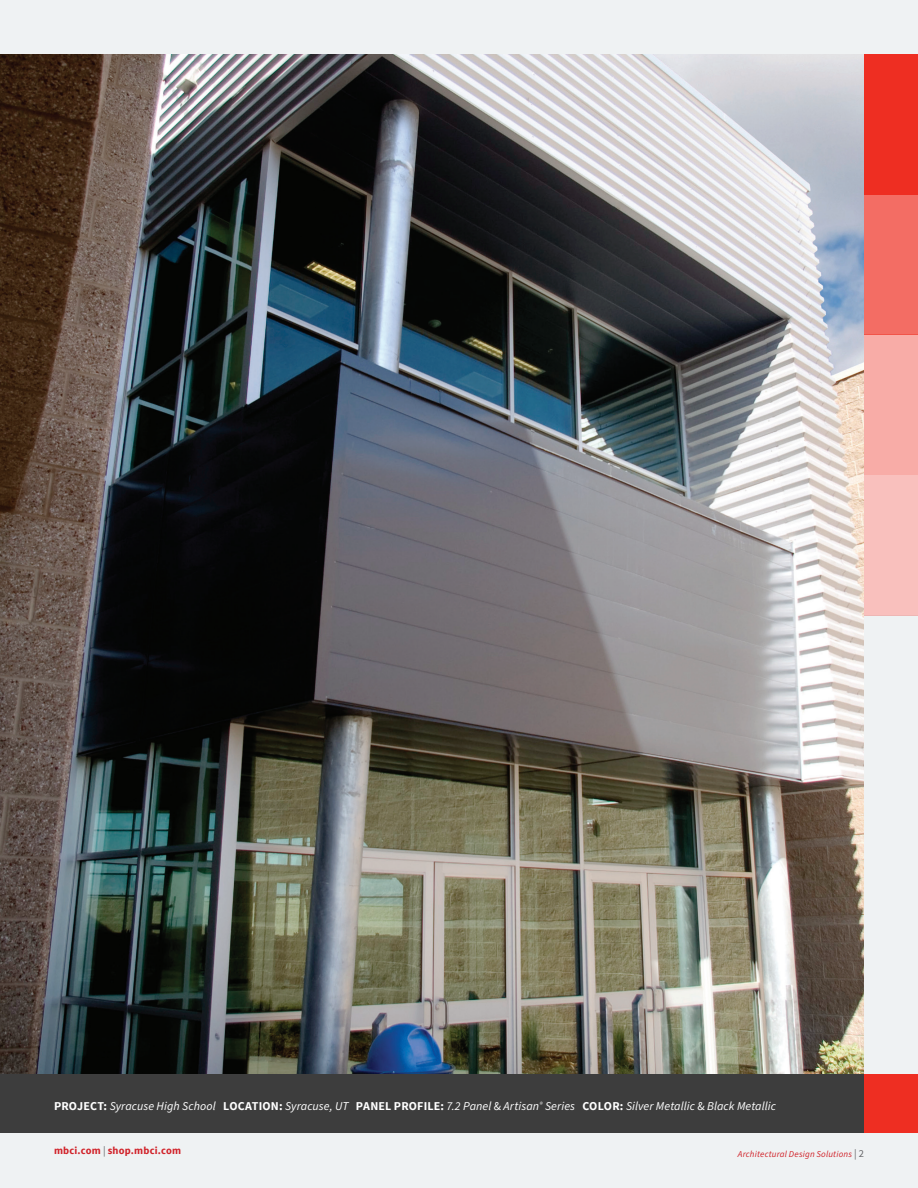
<style>
.page{position:relative;width:918px;height:1188px;background:#fff}
.page>*{position:absolute;margin:0;border:0;box-sizing:border-box;transform-origin:0 0}
.t1{font:italic 12px "Source Sans Pro";letter-spacing:.01em;color:#fff}
.t2{font:700 10.5px "Source Sans Pro";letter-spacing:.02em;color:#d1232a}
.t3{font:italic 9px "Source Sans Pro";letter-spacing:.015em;color:#d1232a}
.s1{font-weight:700;font-style:normal}
.s2{font-style:normal}
.s3{font-weight:400;color:#636366}
.s4{font-style:normal;font-size:10.5px;color:#636366}
</style>
<div class="page">
<div style="left:0;top:0;width:918px;height:54px;background:#eff2f3"></div>
<div style="left:0;top:615px;width:918px;height:573px;background:#eff2f3"></div>
<div style="left:864px;top:54px;width:54px;height:140px;background:#ee2e22"></div>
<div style="left:864px;top:194px;width:54px;height:141px;background:#f36d64"></div>
<div style="left:864px;top:335px;width:54px;height:140px;background:#f8aca7"></div>
<div style="left:864px;top:475px;width:54px;height:140px;background:#f9c0bd"></div>
<img style="left:0;top:54px;width:864px;height:1020px">
<div style="left:0;top:1074px;width:918px;height:59px;background:#3d3d3d"></div>
<div style="left:864px;top:1074px;width:54px;height:59px;background:#ee2e22"></div>
<p class="t1" style="left:54px;top:1098px;width:723px"><span class="s1">PROJECT:</span> Syracuse High School <span class="s1">LOCATION:</span> Syracuse, UT <span class="s1">PANEL PROFILE:</span> 7.2 Panel <span class="s2">&amp;</span> Artisan<sup>®</sup> Series <span class="s1">COLOR:</span> Silver Metallic <span class="s2">&amp;</span> Black Metallic</p>
<p class="t2" style="left:54px;top:1144px;width:129px">mbci.com <span class="s3">|</span> shop.mbci.com</p>
<p class="t3" style="left:738px;top:1148px;width:128px">Architectural Design Solutions <span class="s4">| 2</span></p>
</div>
